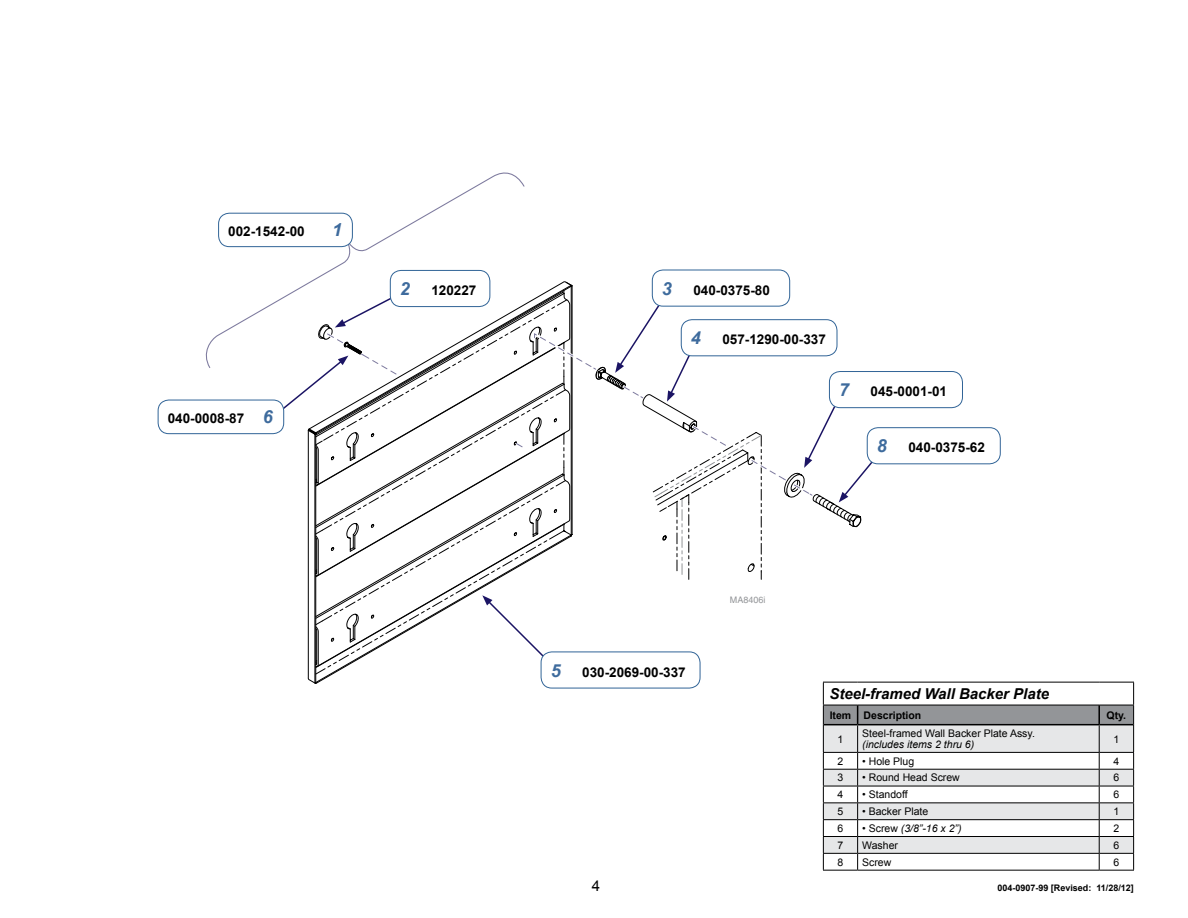
<style>
.page{position:relative;width:1188px;height:918px;background:#fff}
.page>*{position:absolute;margin:0;border:0;box-sizing:border-box;transform-origin:0 0}
.t1{font:italic 700 18px "Arial";color:#3e6b9d}
.t2{font:italic 700 15px "Arial";color:#000}
.t3{font:15px "Arial";color:#000}
.t4{font:700 13.5px "Arial";color:#000}
.t5{font:10.5px "Arial";color:#000}
.t6{font:italic 10.5px "Arial";color:#000}
.t7{font:700 10.5px "Arial";color:#000}
.t8{font:700 9px "Arial";color:#000}
.t9{font:9px "Helvetica";color:#939598}
.s1{font-style:italic;font-size:18px;color:#3e6b9d}
.s2{font-style:normal}
</style>
<div class="page">
<svg style="left:206px;top:173px;width:319px;height:195px"></svg>
<svg style="left:823px;top:683px;width:311px;height:187px"></svg>
<hr style="left:823px;top:870px;width:35px;height:1px;background:#000">
<hr style="left:858px;top:870px;width:241px;height:1px;background:#000">
<hr style="left:1099px;top:870px;width:35px;height:1px;background:#000">
<hr style="left:823px;top:682px;width:35px;height:1px;background:#000">
<hr style="left:858px;top:682px;width:241px;height:1px;background:#000">
<hr style="left:1099px;top:682px;width:35px;height:1px;background:#000">
<hr style="left:823px;top:705px;width:35px;height:1px;background:#000">
<hr style="left:858px;top:705px;width:241px;height:1px;background:#000">
<hr style="left:1099px;top:705px;width:35px;height:1px;background:#000">
<div style="left:219px;top:213px;width:133px;height:34px;background:#fff;border-radius:11px"></div>
<div style="left:218px;top:213px;width:135px;height:34px;border:1px solid #316497;border-radius:11px"></div>
<div style="left:652px;top:270px;width:138px;height:37px;border:1px solid #316497;border-radius:11px"></div>
<div style="left:829px;top:371px;width:134px;height:37px;border:1px solid #316497;border-radius:11px"></div>
<div style="left:867px;top:427px;width:134px;height:37px;border:1px solid #316497;border-radius:11px"></div>
<div style="left:541px;top:651px;width:159px;height:38px;border:1px solid #316497;border-radius:11px"></div>
<div style="left:390px;top:270px;width:100px;height:37px;background:#fff;border-radius:11px"></div>
<div style="left:390px;top:270px;width:100px;height:37px;border:1px solid #316497;border-radius:11px"></div>
<svg style="left:269px;top:288px;width:617px;height:387px"></svg>
<div style="left:158px;top:400px;width:126px;height:34px;background:#fff;border-radius:11px"></div>
<div style="left:158px;top:400px;width:126px;height:34px;border:1px solid #316497;border-radius:11px"></div>
<p class="t4" style="left:228px;top:223px;width:78px">002-1542-00</p>
<h1 class="t1" style="left:332px;top:218px;width:12px">1</h1>
<p class="t4" style="left:168px;top:410px;width:106px">040-0008-87 <span class="s1">6</span></p>
<p class="t4" style="left:400px;top:281px;width:78px"><span class="s1">2</span> 120227</p>
<p class="t4" style="left:662px;top:281px;width:110px"><span class="s1">3</span> 040-0375-80</p>
<p class="t4" style="left:691px;top:331px;width:137px"><span class="s1">4</span> 057-1290-00-337</p>
<p class="t4" style="left:839px;top:383px;width:110px"><span class="s1">7</span> 045-0001-01</p>
<p class="t4" style="left:877px;top:439px;width:110px"><span class="s1">8</span> 040-0375-62</p>
<p class="t4" style="left:551px;top:663px;width:137px"><span class="s1">5</span> 030-2069-00-337</p>
<p class="t9" style="left:730px;top:595px;width:37px">MA8406i</p>
<h2 class="t2" style="left:829px;top:684px;width:221px">Steel-framed Wall Backer Plate</h2>
<p class="t7" style="left:830px;top:708px;width:93px">Item Description</p>
<p class="t7" style="left:1107px;top:708px;width:21px">Qty.</p>
<p class="t5" style="left:838px;top:732px;width:7px">1</p>
<p class="t5" style="left:862px;top:727px;width:174px">Steel-framed Wall Backer Plate Assy.</p>
<p class="t6" style="left:862px;top:737px;width:114px">(includes items 2 thru 6)</p>
<p class="t5" style="left:1113px;top:732px;width:7px">1</p>
<p class="t5" style="left:838px;top:754px;width:7px">2</p>
<p class="t5" style="left:862px;top:754px;width:54px">• Hole Plug</p>
<p class="t5" style="left:1113px;top:754px;width:7px">4</p>
<p class="t5" style="left:838px;top:771px;width:7px">3</p>
<p class="t5" style="left:862px;top:771px;width:99px">• Round Head Screw</p>
<p class="t5" style="left:1113px;top:771px;width:7px">6</p>
<p class="t5" style="left:838px;top:788px;width:7px">4</p>
<p class="t5" style="left:862px;top:788px;width:47px">• Standoff</p>
<p class="t5" style="left:1113px;top:788px;width:7px">6</p>
<p class="t5" style="left:838px;top:805px;width:7px">5</p>
<p class="t5" style="left:862px;top:805px;width:68px">• Backer Plate</p>
<p class="t5" style="left:1113px;top:805px;width:7px">1</p>
<p class="t5" style="left:838px;top:821px;width:7px">6</p>
<p class="t6" style="left:862px;top:821px;width:101px"><span class="s2">• Screw</span> (3/8”-16 x 2”)</p>
<p class="t5" style="left:1113px;top:821px;width:7px">2</p>
<p class="t5" style="left:838px;top:838px;width:7px">7</p>
<p class="t5" style="left:862px;top:838px;width:37px">Washer</p>
<p class="t5" style="left:1113px;top:838px;width:7px">6</p>
<p class="t5" style="left:838px;top:855px;width:7px">8</p>
<p class="t5" style="left:862px;top:855px;width:31px">Screw</p>
<p class="t5" style="left:1113px;top:855px;width:7px">6</p>
<h2 class="t3" style="left:592px;top:876px;width:10px">4</h2>
<p class="t8" style="left:997px;top:882px;width:138px">004-0907-99 [Revised: 11/28/12]</p>
</div>
